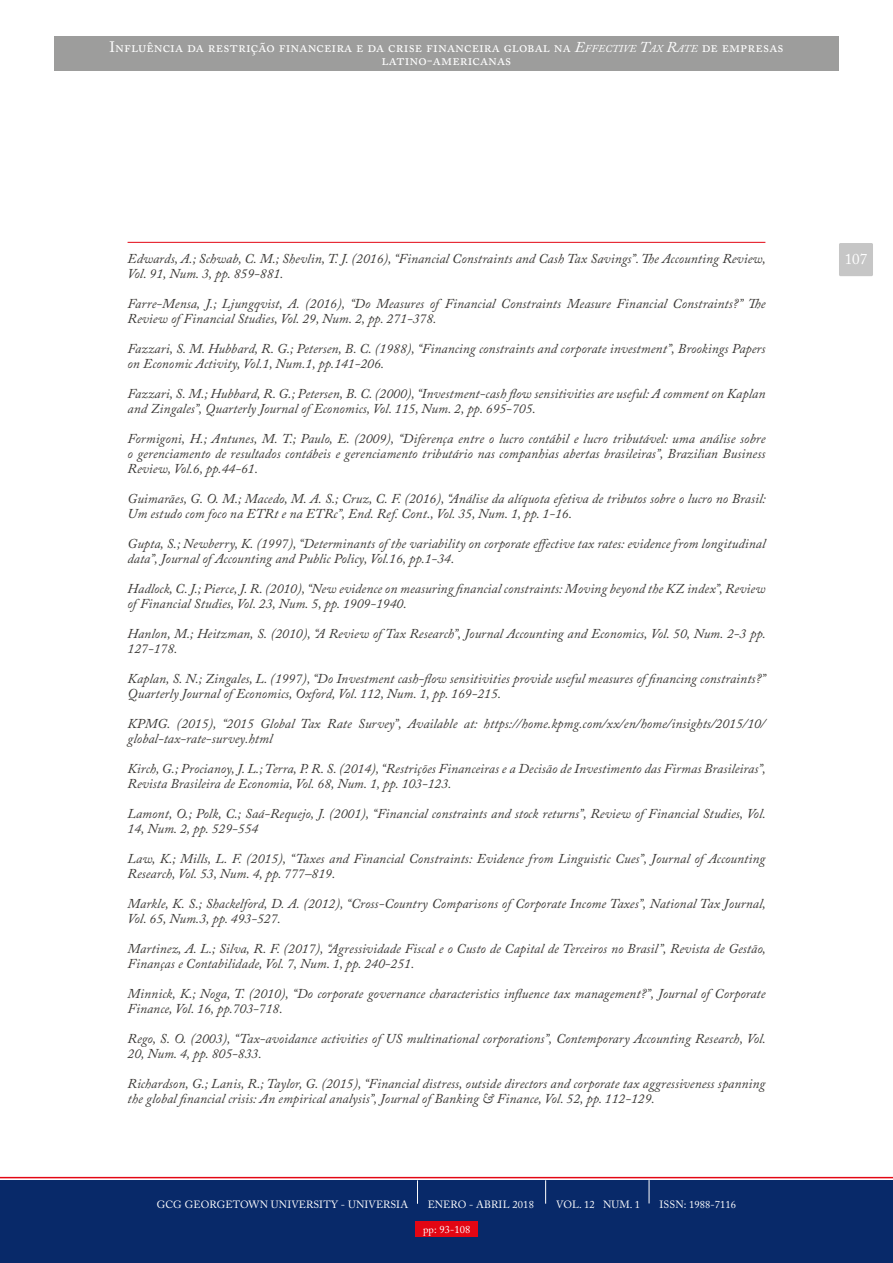
<style>
.page{position:relative;width:893px;height:1263px;background:#fff}
.page>*{position:absolute;margin:0;border:0;box-sizing:border-box;transform-origin:0 0}
.t1{font:15px/13.5px "Adobe Caslon Pro";letter-spacing:.005em;color:#fff;text-align:center}
.t2{font:italic 13.5px/15px "Adobe Caslon Pro";letter-spacing:.005em;color:#3a3835}
.t3{font:10.5px "Adobe Caslon Pro";letter-spacing:.01em;color:#fff}
.s1{font-style:italic}
.s2{font-style:italic;font-size:10.5px}
</style>
<div class="page">
<div style="left:54px;top:37px;width:785px;height:34px;background:#9d9d9c"></div>
<div style="left:0;top:1180px;width:893px;height:83px;background:#082969"></div>
<svg style="left:0;top:1177px;width:893px;height:27px"></svg>
<div style="left:415px;top:1221px;width:63px;height:16px;background:#e30613"></div>
<div style="left:839px;top:243px;width:34px;height:33px;background:#c6c6c6;border-radius:2px"></div>
<hr style="left:128px;top:242px;width:637px;height:1px;background:#e30613">
<p class="t1" style="left:109px;top:40px;width:675px">Influência da restrição financeira e da crise financeira global na <span class="s1">E</span><span class="s2">FFECTIVE</span> <span class="s1">T</span><span class="s2">AX</span> <span class="s1">R</span><span class="s2">ATE</span> de empresas latino-americanas</p>
<p class="t2" style="left:128px;top:250px;width:640px">Edwards, A.; Schwab, C. M.; Shevlin, T. J. (2016), “Financial Constraints and Cash Tax Savings”. The Accounting Review,</p>
<p class="t1" style="left:845px;top:252px;width:24px">107</p>
<p class="t2" style="left:128px;top:265px;width:158px">Vol. 91, Num. 3, pp. 859-881.</p>
<p class="t2" style="left:128px;top:295px;width:639px">Farre-Mensa, J.; Ljungqvist, A. (2016), “Do Measures of Financial Constraints Measure Financial Constraints?” The<br>Review of Financial Studies, Vol. 29, Num. 2, pp. 271-378.</p>
<p class="t2" style="left:128px;top:340px;width:639px">Fazzari, S. M. Hubbard, R. G.; Petersen, B. C. (1988), “Financing constraints and corporate investment”, Brookings Papers on Economic Activity, Vol.1, Num.1, pp.141-206.</p>
<p class="t2" style="left:128px;top:385px;width:639px">Fazzari, S. M.; Hubbard, R. G.; Petersen, B. C. (2000), “Investment-cash flow sensitivities are useful: A comment on Kaplan and Zingales”, Quarterly Journal of Economics, Vol. 115, Num. 2, pp. 695-705.</p>
<p class="t2" style="left:128px;top:430px;width:639px;text-align:justify">Formigoni, H.; Antunes, M. T.; Paulo, E. (2009), “Diferença entre o lucro contábil e lucro tributável: uma análise sobre o gerenciamento de resultados contábeis e gerenciamento tributário nas companhias abertas brasileiras”, Brazilian Business Review, Vol.6, pp.44-61.</p>
<p class="t2" style="left:128px;top:490px;width:640px">Guimarães, G. O. M.; Macedo, M. A. S.; Cruz, C. F. (2016), “Análise da alíquota efetiva de tributos sobre o lucro no Brasil:<br>Um estudo com foco na ETRt e na ETRc”, End. Ref. Cont., Vol. 35, Num. 1, pp. 1-16.</p>
<p class="t2" style="left:128px;top:535px;width:639px">Gupta, S.; Newberry, K. (1997), “Determinants of the variability on corporate effective tax rates: evidence from longitudinal data”, Journal of Accounting and Public Policy, Vol.16, pp.1-34.</p>
<p class="t2" style="left:128px;top:580px;width:639px">Hadlock, C. J.; Pierce, J. R. (2010), “New evidence on measuring financial constraints: Moving beyond the KZ index”, Review of Financial Studies, Vol. 23, Num. 5, pp. 1909-1940.</p>
<p class="t2" style="left:128px;top:625px;width:640px">Hanlon, M.; Heitzman, S. (2010), “A Review of Tax Research”, Journal Accounting and Economics, Vol. 50, Num. 2-3 pp.<br>127-178.</p>
<p class="t2" style="left:128px;top:670px;width:640px">Kaplan, S. N.; Zingales, L. (1997), “Do Investment cash-flow sensitivities provide useful measures of financing constraints?”<br>Quarterly Journal of Economics, Oxford, Vol. 112, Num. 1, pp. 169-215.</p>
<p class="t2" style="left:128px;top:715px;width:639px">KPMG. (2015), “2015 Global Tax Rate Survey”, Available at: https://home.kpmg.com/xx/en/home/insights/2015/10/ global-tax-rate-survey.html</p>
<p class="t2" style="left:128px;top:760px;width:640px">Kirch, G.; Procianoy, J. L.; Terra, P. R. S. (2014), “Restrições Financeiras e a Decisão de Investimento das Firmas Brasileiras”,<br>Revista Brasileira de Economia, Vol. 68, Num. 1, pp. 103-123.</p>
<p class="t2" style="left:128px;top:805px;width:640px">Lamont, O.; Polk, C.; Saá-Requejo, J. (2001), “Financial constraints and stock returns”, Review of Financial Studies, Vol.<br>14, Num. 2, pp. 529-554</p>
<p class="t2" style="left:128px;top:850px;width:639px">Law, K.; Mills, L. F. (2015), “Taxes and Financial Constraints: Evidence from Linguistic Cues”, Journal of Accounting<br>Research, Vol. 53, Num. 4, pp. 777–819.</p>
<p class="t2" style="left:128px;top:895px;width:640px">Markle, K. S.; Shackelford, D. A. (2012), “Cross-Country Comparisons of Corporate Income Taxes”, National Tax Journal,<br>Vol. 65, Num.3, pp. 493-527.</p>
<p class="t2" style="left:128px;top:940px;width:640px">Martinez, A. L.; Silva, R. F. (2017), “Agressividade Fiscal e o Custo de Capital de Terceiros no Brasil”, Revista de Gestão,<br>Finanças e Contabilidade, Vol. 7, Num. 1, pp. 240-251.</p>
<p class="t2" style="left:128px;top:985px;width:639px">Minnick, K.; Noga, T. (2010), “Do corporate governance characteristics influence tax management?”, Journal of Corporate<br>Finance, Vol. 16, pp.703-718.</p>
<p class="t2" style="left:128px;top:1030px;width:640px">Rego, S. O. (2003), “Tax‐avoidance activities of US multinational corporations”, Contemporary Accounting Research, Vol.<br>20, Num. 4, pp. 805-833.</p>
<p class="t2" style="left:128px;top:1075px;width:639px">Richardson, G.; Lanis, R.; Taylor, G. (2015), “Financial distress, outside directors and corporate tax aggressiveness spanning the global financial crisis: An empirical analysis”, Journal of Banking &amp; Finance, Vol. 52, pp. 112-129.</p>
<p class="t3" style="left:157px;top:1198px;width:253px">GCG GEORGETOWN UNIVERSITY - UNIVERSIA</p>
<p class="t3" style="left:428px;top:1198px;width:108px">ENERO - ABRIL 2018</p>
<p class="t3" style="left:556px;top:1198px;width:85px">VOL. 12 NUM. 1</p>
<p class="t3" style="left:660px;top:1198px;width:78px">ISSN: 1988-7116</p>
<p class="t3" style="left:423px;top:1223px;width:49px">pp: 93-108</p>
</div>
